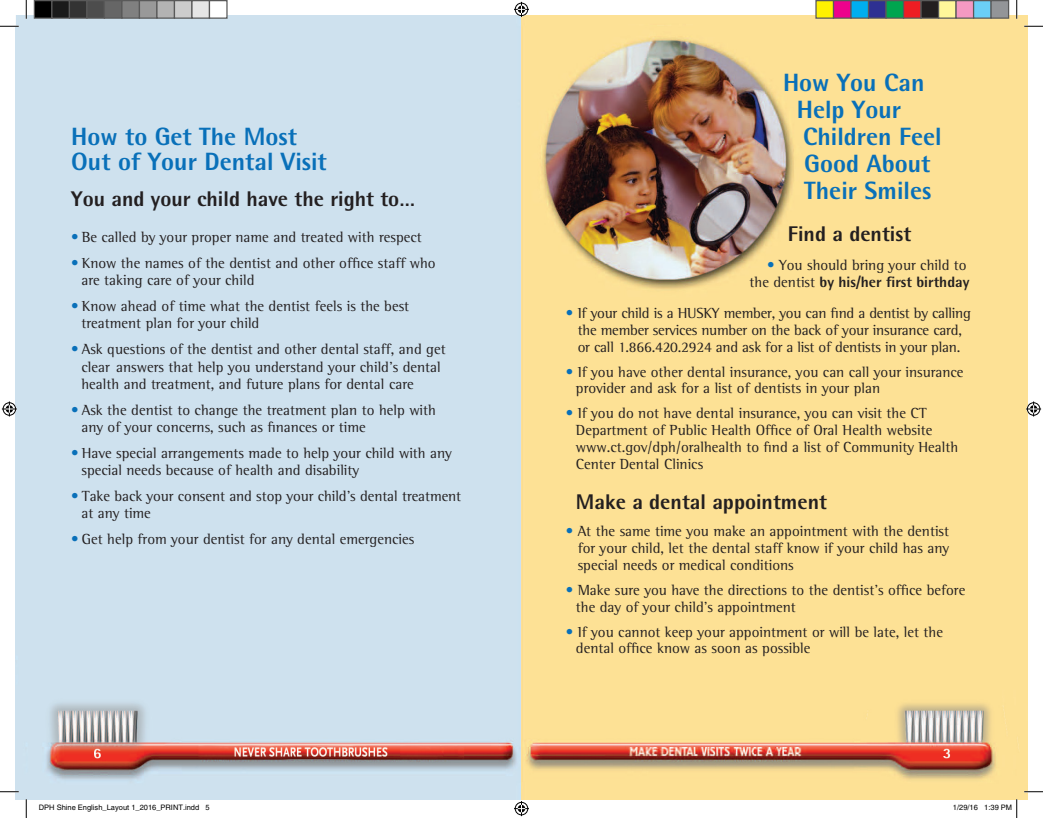
<style>
.page{position:relative;width:1043px;height:818px;background:#fff}
.page>*{position:absolute;margin:0;border:0;box-sizing:border-box;transform-origin:0 0}
.t1{font:800 25px/25px "Rotis Semi Sans";color:#0970b9}
.t2{font:800 21.25px "Rotis Semi Sans";color:#231f20}
.t3{font:15px/16.9px "Rotis Semi Serif";color:#231f20}
.t4{font:800 15px "Rotis Semi Sans";color:#231f20}
.t5{font:7.5px "Helvetica";color:#000}
.s1{color:#0970b9}
.s2{font-family:"Rotis Semi Serif";font-weight:400}
</style>
<div class="page">
<div style="left:16px;top:15px;width:505px;height:784px;background:#cee1ee"></div>
<svg style="left:521px;top:15px;width:507px;height:787px;background:#eed08d"></svg>
<svg style="left:0;top:25px;width:19px;height:2px"></svg>
<svg style="left:1024px;top:25px;width:18px;height:2px"></svg>
<svg style="left:0;top:790px;width:19px;height:2px"></svg>
<svg style="left:1024px;top:790px;width:18px;height:2px"></svg>
<svg style="left:25px;top:0;width:2px;height:19px"></svg>
<svg style="left:25px;top:799px;width:2px;height:19px"></svg>
<svg style="left:1015px;top:0;width:2px;height:19px"></svg>
<svg style="left:514px;top:2px;width:15px;height:15px"></svg>
<svg style="left:514px;top:801px;width:15px;height:15px"></svg>
<svg style="left:2px;top:401px;width:15px;height:15px"></svg>
<svg style="left:1026px;top:401px;width:15px;height:15px"></svg>
<div style="left:34px;top:1px;width:18px;height:17px;background:#000"></div>
<div style="left:34px;top:0;width:18px;height:19px;border:1px solid #595959"></div>
<div style="left:52px;top:1px;width:17px;height:17px;background:#1a1a1a"></div>
<div style="left:51px;top:0;width:19px;height:19px;border:1px solid #595959"></div>
<div style="left:69px;top:1px;width:18px;height:17px;background:#333"></div>
<div style="left:69px;top:0;width:19px;height:19px;border:1px solid #595959"></div>
<div style="left:87px;top:1px;width:17px;height:17px;background:#4d4d4d"></div>
<div style="left:86px;top:0;width:19px;height:19px;border:1px solid #595959"></div>
<div style="left:104px;top:1px;width:18px;height:17px;background:#666"></div>
<div style="left:104px;top:0;width:18px;height:19px;border:1px solid #595959"></div>
<div style="left:122px;top:1px;width:17px;height:17px;background:#808080"></div>
<div style="left:121px;top:0;width:19px;height:19px;border:1px solid #595959"></div>
<div style="left:139px;top:1px;width:18px;height:17px;background:#999"></div>
<div style="left:139px;top:0;width:19px;height:19px;border:1px solid #595959"></div>
<div style="left:157px;top:1px;width:17px;height:17px;background:#b3b3b3"></div>
<div style="left:156px;top:0;width:19px;height:19px;border:1px solid #595959"></div>
<div style="left:174px;top:1px;width:18px;height:17px;background:#ccc"></div>
<div style="left:174px;top:0;width:18px;height:19px;border:1px solid #595959"></div>
<div style="left:192px;top:1px;width:17px;height:17px;background:#e6e6e6"></div>
<div style="left:191px;top:0;width:19px;height:19px;border:1px solid #595959"></div>
<div style="left:209px;top:1px;width:18px;height:17px;background:#fff"></div>
<div style="left:209px;top:0;width:19px;height:19px;border:1px solid #595959"></div>
<div style="left:816px;top:1px;width:17px;height:17px;background:#fff101"></div>
<div style="left:815px;top:0;width:19px;height:19px;border:1px solid #595959"></div>
<div style="left:833px;top:1px;width:18px;height:17px;background:#ed028c"></div>
<div style="left:832px;top:0;width:19px;height:19px;border:1px solid #595959"></div>
<div style="left:851px;top:1px;width:17px;height:17px;background:#00aeef"></div>
<div style="left:850px;top:0;width:19px;height:19px;border:1px solid #595959"></div>
<div style="left:868px;top:1px;width:18px;height:17px;background:#2e3092"></div>
<div style="left:868px;top:0;width:18px;height:19px;border:1px solid #595959"></div>
<div style="left:886px;top:1px;width:17px;height:17px;background:#00a54f"></div>
<div style="left:885px;top:0;width:19px;height:19px;border:1px solid #595959"></div>
<div style="left:903px;top:1px;width:18px;height:17px;background:#ee1d23"></div>
<div style="left:902px;top:0;width:19px;height:19px;border:1px solid #595959"></div>
<div style="left:921px;top:1px;width:17px;height:17px;background:#231f20"></div>
<div style="left:920px;top:0;width:19px;height:19px;border:1px solid #595959"></div>
<div style="left:938px;top:1px;width:18px;height:17px;background:#fff79a"></div>
<div style="left:938px;top:0;width:18px;height:19px;border:1px solid #595959"></div>
<div style="left:956px;top:1px;width:17px;height:17px;background:#f499c2"></div>
<div style="left:955px;top:0;width:19px;height:19px;border:1px solid #595959"></div>
<div style="left:973px;top:1px;width:18px;height:17px;background:#6bcff6"></div>
<div style="left:972px;top:0;width:19px;height:19px;border:1px solid #595959"></div>
<div style="left:991px;top:1px;width:17px;height:17px;background:#939598"></div>
<div style="left:990px;top:0;width:19px;height:19px;border:1px solid #595959"></div>
<svg style="left:984px;top:799px;width:33px;height:19px"></svg>
<h1 class="t1" style="left:71px;top:123px;width:257px">How to Get The Most<br>Out of Your Dental Visit</h1>
<h2 class="t2" style="left:71px;top:185px;width:345px">You and your child have the right to…</h2>
<p class="t3" style="left:71px;top:228px;width:352px"><span class="s1">•</span> Be called by your proper name and treated with respect</p>
<p class="t3" style="left:81px;top:254px;width:356px;line-height:17.5px;text-indent:-10px"><span class="s1">•</span> Know the names of the dentist and other office staff who are taking care of your child</p>
<p class="t3" style="left:81px;top:297px;width:329px;line-height:17.5px;text-indent:-10px"><span class="s1">•</span> Know ahead of time what the dentist feels is the best treatment plan for your child</p>
<p class="t3" style="left:81px;top:340px;width:366px;line-height:17.5px;text-indent:-10px"><span class="s1">•</span> Ask questions of the dentist and other dental staff, and get clear answers that help you understand your child’s dental health and treatment, and future plans for dental care</p>
<p class="t3" style="left:81px;top:401px;width:356px;line-height:17.5px;text-indent:-10px"><span class="s1">•</span> Ask the dentist to change the treatment plan to help with any of your concerns, such as finances or time</p>
<p class="t3" style="left:81px;top:444px;width:372px;line-height:17.5px;text-indent:-10px"><span class="s1">•</span> Have special arrangements made to help your child with any special needs because of health and disability</p>
<p class="t3" style="left:81px;top:487px;width:381px;line-height:17.5px;text-indent:-10px"><span class="s1">•</span> Take back your consent and stop your child’s dental treatment at any time</p>
<p class="t3" style="left:71px;top:530px;width:344px"><span class="s1">•</span> Get help from your dentist for any dental emergencies</p>
<h1 class="t1" style="left:783px;top:70px;width:143px">How You Can</h1>
<h1 class="t1" style="left:796px;top:96px;width:106px">Help Your</h1>
<h1 class="t1" style="left:803px;top:123px;width:140px">Children Feel</h1>
<h1 class="t1" style="left:804px;top:150px;width:128px">Good About</h1>
<h1 class="t1" style="left:804px;top:177px;width:129px">Their Smiles</h1>
<h2 class="t2" style="left:787px;top:220px;width:125px">Find a dentist</h2>
<p class="t3" style="left:767px;top:257px;width:201px"><span class="s1">•</span> You should bring your child to</p>
<p class="t4" style="left:749px;top:272px;width:221px"><span class="s2">the dentist</span> by his/her first birthday</p>
<p class="t3" style="left:565px;top:304px;width:406px;text-align:center"><span class="s1">•</span> If your child is a HUSKY member, you can find a dentist by calling the member services number on the back of your insurance card,<br>or call 1.866.420.2924 and ask for a list of dentists in your plan.</p>
<p class="t3" style="left:576px;top:363px;width:389px;text-indent:-10px"><span class="s1">•</span> If you have other dental insurance, you can call your insurance provider and ask for a list of dentists in your plan</p>
<p class="t3" style="left:576px;top:405px;width:384px;text-indent:-10px"><span class="s1">•</span> If you do not have dental insurance, you can visit the CT Department of Public Health Office of Oral Health website www.ct.gov/dph/oralhealth to find a list of Community Health Center Dental Clinics</p>
<h2 class="t2" style="left:576px;top:488px;width:252px">Make a dental appointment</h2>
<p class="t3" style="left:577px;top:522px;width:373px;text-align:justify;text-indent:-12px"><span class="s1">•</span> At the same time you make an appointment with the dentist for your child, let the dental staff know if your child has any special needs or medical conditions</p>
<p class="t3" style="left:576px;top:581px;width:391px;text-indent:-10px"><span class="s1">•</span> Make sure you have the directions to the dentist’s office before the day of your child’s appointment</p>
<p class="t3" style="left:576px;top:623px;width:369px;text-indent:-10px"><span class="s1">•</span> If you cannot keep your appointment or will be late, let the dental office know as soon as possible</p>
<p class="t5" style="left:39px;top:803px;width:172px">DPH Shine English_Layout 1_2016_PRINT.indd 5</p>
<p class="t5" style="left:952px;top:803px;width:61px">1/29/16 1:39 PM</p>
</div>
